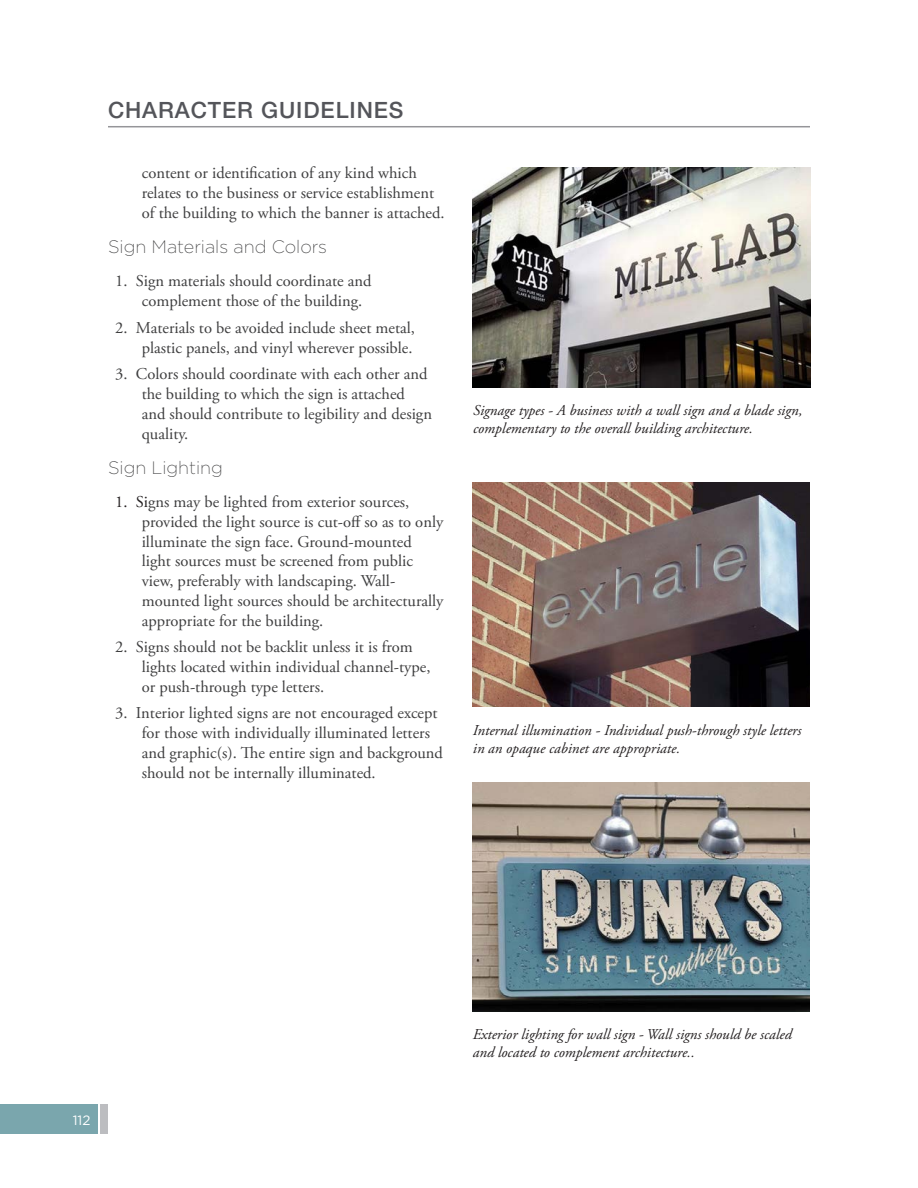
<style>
.page{position:relative;width:918px;height:1188px;background:#fff}
.page>*{position:absolute;margin:0;border:0;box-sizing:border-box;transform-origin:0 0}
.t1{font:500 22.5px "Helvetica Neue LT Std";letter-spacing:.04em;color:#54555a}
.MS_Header{font:200 18px "Gotham";color:#3e3e3f}
.t2{font:16.5px/19.8px "Adobe Garamond Pro";color:#3e3e3f}
.t3{font:italic 15px/18px "Adobe Garamond Pro";color:#231f20}
.t4{font:13.5px "Gotham";color:#fff}
.s1{color:#231f20}
</style>
<div class="page">
<hr style="left:108px;top:126px;width:702px;height:1px;background:#959599">
<div style="left:0;top:1105px;width:97px;height:29px;background:#7aa6ad"></div>
<div style="left:100px;top:1105px;width:8px;height:29px;background:#bcbdc0"></div>
<img style="left:472px;top:482px;width:338px;height:225px">
<img style="left:473px;top:168px;width:337px;height:219px">
<img style="left:472px;top:783px;width:338px;height:228px">
<h1 class="t1" style="left:108px;top:97px;width:297px">CHARACTER GUIDELINES</h1>
<p class="t2" style="left:142px;top:164px;width:304px">content or identification of any kind which relates to the business or service establishment of the building to which the banner is attached.</p>
<p class="MS_Header" style="left:108px;top:236px;width:221px">Sign Materials and Colors</p>
<p class="t2" style="left:142px;top:272px;width:231px;text-indent:-26px">1. Sign materials should coordinate and complement those of the building.</p>
<p class="t2" style="left:115px;top:318px;width:301px;text-align:right">2. Materials to be avoided include sheet metal, plastic panels, and vinyl wherever possible.</p>
<p class="t2" style="left:142px;top:365px;width:292px;text-indent:-26px">3. Colors should coordinate with each other and the building to which the sign is attached and should contribute to legibility and design quality.</p>
<p class="MS_Header" style="left:108px;top:456px;width:117px">Sign Lighting</p>
<p class="t2" style="left:142px;top:492px;width:303px;text-indent:-26px"><span class="s1">1. Si</span>gns may be lighted from exterior sources, provided the light source is cut-off so as to only illuminate the sign face. Ground-mounted light sources must be screened from public view, preferably with landscaping. Wall&shy;mounted light sources should be architecturally appropriate for the building.</p>
<p class="t2" style="left:142px;top:638px;width:290px;text-indent:-26px">2. Signs should not be backlit unless it is from lights located within individual channel-type, or push-through type letters.</p>
<p class="t2" style="left:142px;top:704px;width:303px;text-indent:-26px">3. Interior lighted signs are not encouraged except for those with individually illuminated letters and graphic(s). The entire sign and background should not be internally illuminated.</p>
<p class="t3" style="left:473px;top:402px;width:331px">Signage types - A business with a wall sign and a blade sign, complementary to the overall building architecture.</p>
<p class="t3" style="left:473px;top:721px;width:330px">Internal illumination - Individual push-through style letters in an opaque cabinet are appropriate.</p>
<p class="t4" style="left:73px;top:1111px;width:19px">112</p>
<p class="t3" style="left:473px;top:1026px;width:320px">Exterior lighting for wall sign - Wall signs should be scaled and located to complement architecture..</p>
</div>
